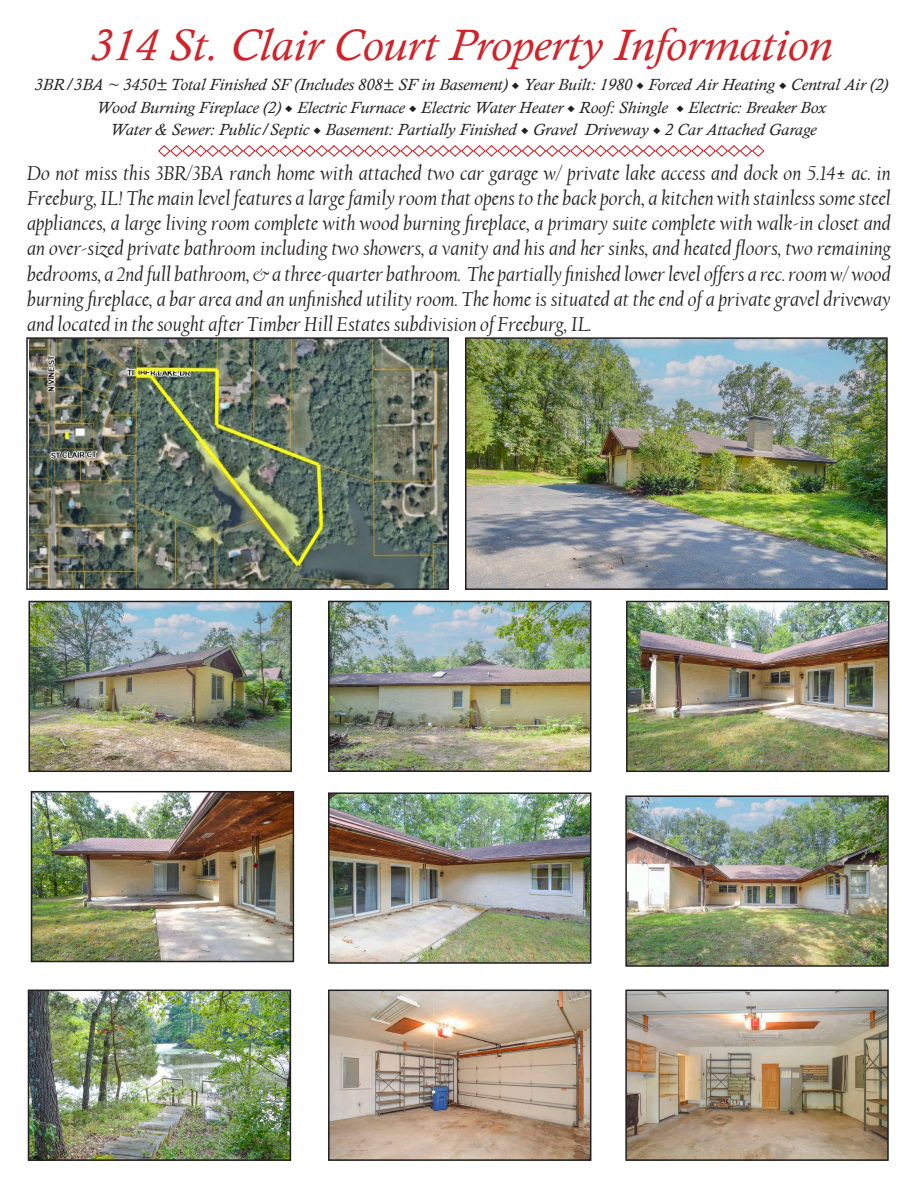
<style>
.page{position:relative;width:918px;height:1188px;background:#fff}
.page>*{position:absolute;margin:0;border:0;box-sizing:border-box;transform-origin:0 0}
.t1{font:italic 45px "Calisto";color:#d1232a;scale:1.05 1}
.t2{font:italic 21px/25.2px "Californian FB";color:#231f20;text-align:justify}
.t3{font:italic 16.5px/22.5px "Calisto";color:#231f20;text-align:center;scale:1.05 1}
.s1{font-family:"Minion Pro";font-style:normal}
</style>
<div class="page">
<svg style="left:158px;top:145px;width:607px;height:12px"></svg>
<img style="left:331px;top:795px;width:257px;height:166px">
<div style="left:328px;top:792px;width:263px;height:172px;border:2px solid #231f20"></div>
<img style="left:628px;top:798px;width:258px;height:166px">
<div style="left:625px;top:795px;width:264px;height:172px;border:2px solid #231f20"></div>
<img style="left:34px;top:794px;width:257px;height:165px">
<div style="left:31px;top:791px;width:263px;height:171px;border:2px solid #231f20"></div>
<img style="left:31px;top:604px;width:258px;height:165px">
<div style="left:28px;top:601px;width:264px;height:171px;border:2px solid #231f20"></div>
<img style="left:331px;top:604px;width:257px;height:165px">
<div style="left:328px;top:601px;width:263px;height:171px;border:2px solid #231f20"></div>
<img style="left:629px;top:604px;width:258px;height:165px">
<div style="left:626px;top:601px;width:264px;height:171px;border:2px solid #231f20"></div>
<img style="left:29px;top:340px;width:417px;height:247px">
<div style="left:26px;top:337px;width:423px;height:253px;border:2px solid #231f20"></div>
<img style="left:31px;top:993px;width:257px;height:165px">
<div style="left:28px;top:990px;width:263px;height:171px;border:2px solid #231f20"></div>
<img style="left:331px;top:993px;width:257px;height:165px">
<div style="left:328px;top:990px;width:263px;height:171px;border:2px solid #231f20"></div>
<img style="left:628px;top:993px;width:258px;height:165px">
<div style="left:625px;top:990px;width:264px;height:171px;border:2px solid #231f20"></div>
<img style="left:468px;top:340px;width:417px;height:247px">
<div style="left:465px;top:337px;width:423px;height:253px;border:2px solid #231f20"></div>
<p class="t1" style="left:90px;top:19px;width:708px">314 St. Clair Court Property Information</p>
<p class="t3" style="left:34px;top:74px;width:814px">3BR/3BA ~ 3450± Total Finished SF (Includes 808± SF in Basement) <span class="s1">◆</span> Year Built: 1980 <span class="s1">◆</span> Forced Air Heating <span class="s1">◆</span> Central Air (2)<br>Wood Burning Fireplace (2) <span class="s1">◆</span> Electric Furnace <span class="s1">◆</span> Electric Water Heater <span class="s1">◆</span> Roof: Shingle <span class="s1">◆</span> Electric: Breaker Box</p>
<p class="t3" style="left:110px;top:119px;width:674px">Water &amp; Sewer: Public/Septic <span class="s1">◆</span> Basement: Partially Finished <span class="s1">◆</span> Gravel Driveway <span class="s1">◆</span> 2 Car Attached Garage</p>
<p class="t2" style="left:27px;top:161px;width:865px">Do not miss this 3BR/3BA ranch home with attached two car garage w/ private lake access and dock on 5.14± ac. in Freeburg, IL! The main level features a large family room that opens to the back porch, a kitchen with stainless some steel appliances, a large living room complete with wood burning fireplace, a primary suite complete with walk-in closet and an over-sized private bathroom including two showers, a vanity and his and her sinks, and heated floors, two remaining bedrooms, a 2nd full bathroom, &amp; a three-quarter bathroom. The partially finished lower level offers a rec. room w/ wood burning fireplace, a bar area and an unfinished utility room. The home is situated at the end of a private gravel driveway and located in the sought after Timber Hill Estates subdivision of Freeburg, IL.</p>
</div>
